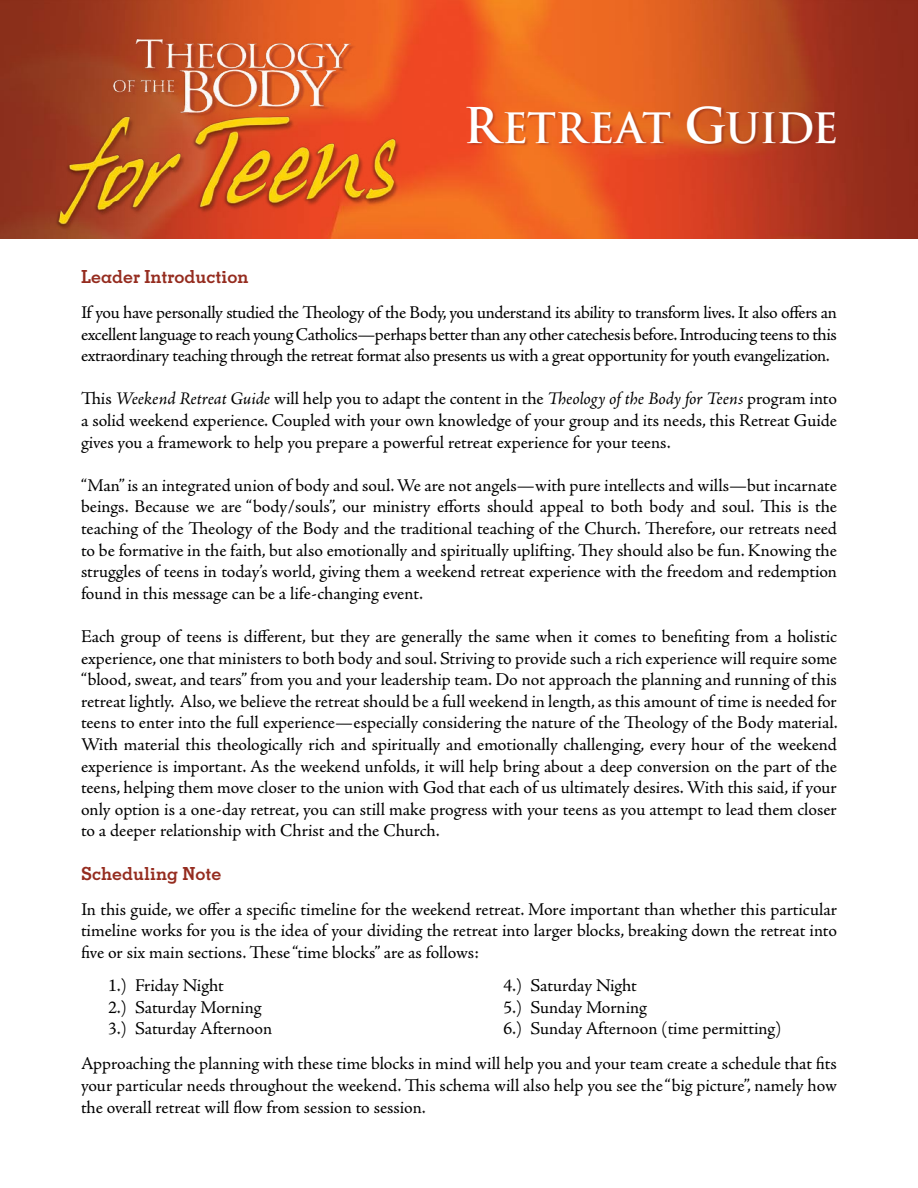
<style>
.page{position:relative;width:918px;height:1188px;background:#fff}
.page>*{position:absolute;margin:0;border:0;box-sizing:border-box;transform-origin:0 0}
.t1{font:40.8px "Trajan Bold SC850";letter-spacing:-.02em;color:#fff}
.t2{font:18px/21.6px "Adobe Jenson Pro";letter-spacing:-.005em;color:#000;text-align:justify}
.t3{font:700 18px "Memphis";color:#952c1f}
.s1{font-size:48px}
.s2{font-style:italic}
</style>
<div class="page">
<img style="left:0;top:0;width:918px;height:106px">
<img style="left:0;top:17px;width:483px;height:222px">
<div style="left:466px;top:106px;width:452px;height:174px;background:#8f2c1b;opacity:.55"></div>
<h1 class="t1" style="left:463px;top:102px;width:376px"><span class="s1">R</span>ETREAT <span class="s1">G</span>UIDE</h1>
<p class="t3" style="left:81px;top:265px;width:169px">Leader Introduction</p>
<p class="t2" style="left:81px;top:302px;width:758px">If you have personally studied the Theology of the Body, you understand its ability to transform lives. It also offers an excellent language to reach young Catholics—perhaps better than any other catechesis before. Introducing teens to this extraordinary teaching through the retreat format also presents us with a great opportunity for youth evangelization.</p>
<p class="t2" style="left:81px;top:388px;width:758px">This <span class="s2">Weekend Retreat Guide</span> will help you to adapt the content in the <span class="s2">Theology of the Body for Teens</span> program into a solid weekend experience. Coupled with your own knowledge of your group and its needs, this Retreat Guide gives you a framework to help you prepare a powerful retreat experience for your teens.</p>
<p class="t2" style="left:81px;top:475px;width:758px">“Man” is an integrated union of body and soul. We are not angels—with pure intellects and wills—but incarnate beings. Because we are “body/souls”, our ministry efforts should appeal to both body and soul. This is the teaching of the Theology of the Body and the traditional teaching of the Church. Therefore, our retreats need to be formative in the faith, but also emotionally and spiritually uplifting. They should also be fun. Knowing the struggles of teens in today’s world, giving them a weekend retreat experience with the freedom and redemption found in this message can be a life-changing event.</p>
<p class="t2" style="left:81px;top:626px;width:758px">Each group of teens is different, but they are generally the same when it comes to benefiting from a holistic experience, one that ministers to both body and soul. Striving to provide such a rich experience will require some “blood, sweat, and tears” from you and your leadership team. Do not approach the planning and running of this retreat lightly. Also, we believe the retreat should be a full weekend in length, as this amount of time is needed for teens to enter into the full experience—especially considering the nature of the Theology of the Body material.<br>With material this theologically rich and spiritually and emotionally challenging, every hour of the weekend experience is important. As the weekend unfolds, it will help bring about a deep conversion on the part of the teens, helping them move closer to the union with God that each of us ultimately desires. With this said, if your only option is a one-day retreat, you can still make progress with your teens as you attempt to lead them closer to a deeper relationship with Christ and the Church.</p>
<p class="t3" style="left:81px;top:862px;width:142px">Scheduling Note</p>
<p class="t2" style="left:81px;top:899px;width:758px">In this guide, we offer a specific timeline for the weekend retreat. More important than whether this particular timeline works for you is the idea of your dividing the retreat into larger blocks, breaking down the retreat into five or six main sections. These “time blocks” are as follows:</p>
<p class="t2" style="left:108px;top:975px;width:166px;text-align:left">1.) Friday Night<br>2.) Saturday Morning<br>3.) Saturday Afternoon</p>
<p class="t2" style="left:503px;top:975px;width:280px;text-align:left">4.) Saturday Night<br>5.) Sunday Morning<br>6.) Sunday Afternoon (time permitting)</p>
<p class="t2" style="left:81px;top:1053px;width:757px">Approaching the planning with these time blocks in mind will help you and your team create a schedule that fits your particular needs throughout the weekend. This schema will also help you see the “big picture”, namely how the overall retreat will flow from session to session.</p>
</div>
